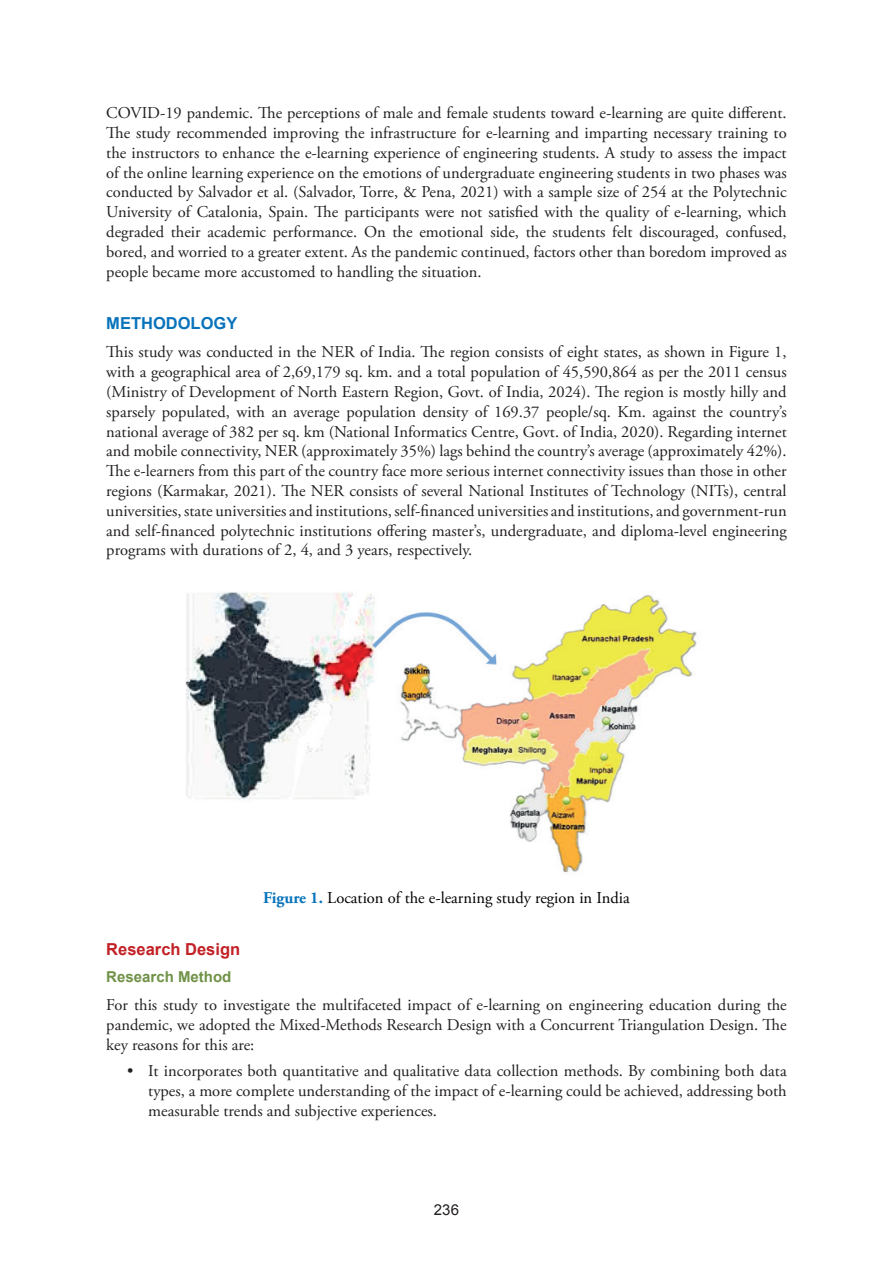
<style>
.page{position:relative;width:893px;height:1263px;background:#fff}
.page>*{position:absolute;margin:0;border:0;box-sizing:border-box;transform-origin:0 0}
.t1{font:16.5px/19.8px "Adobe Garamond Pro";color:#231f20;text-align:justify}
.t2{font:16.5px "Adobe Garamond Pro";color:#000001}
.t3{font:700 16.5px "Arial";color:#c22025}
.t4{font:700 16.5px "Arial";color:#0873bb}
.t5{font:700 15px "Arial";color:#709247}
.t6{font:15px "Arial";color:#231f20}
.s1{font-weight:700;color:#0873bb}
</style>
<div class="page">
<img style="left:186px;top:592px;width:511px;height:281px">
<p class="t1" style="left:106px;top:104px;width:682px">COVID-19 pandemic. The perceptions of male and female students toward e-learning are quite different.<br>The study recommended improving the infrastructure for e-learning and imparting necessary training to the instructors to enhance the e-learning experience of engineering students. A study to assess the impact of the online learning experience on the emotions of undergraduate engineering students in two phases was conducted by Salvador et al. (Salvador, Torre, &amp; Pena, 2021) with a sample size of 254 at the Polytechnic University of Catalonia, Spain. The participants were not satisfied with the quality of e-learning, which degraded their academic performance. On the emotional side, the students felt discouraged, confused, bored, and worried to a greater extent. As the pandemic continued, factors other than boredom improved as people became more accustomed to handling the situation.</p>
<p class="t4" style="left:106px;top:312px;width:133px">METHODOLOGY</p>
<p class="t1" style="left:106px;top:343px;width:682px">This study was conducted in the NER of India. The region consists of eight states, as shown in Figure 1, with a geographical area of 2,69,179 sq. km. and a total population of 45,590,864 as per the 2011 census (Ministry of Development of North Eastern Region, Govt. of India, 2024). The region is mostly hilly and sparsely populated, with an average population density of 169.37 people/sq. Km. against the country’s national average of 382 per sq. km (National Informatics Centre, Govt. of India, 2020). Regarding internet and mobile connectivity, NER (approximately 35%) lags behind the country’s average (approximately 42%).<br>The e-learners from this part of the country face more serious internet connectivity issues than those in other regions (Karmakar, 2021). The NER consists of several National Institutes of Technology (NITs), central universities, state universities and institutions, self-financed universities and institutions, and government-run and self-financed polytechnic institutions offering master’s, undergraduate, and diploma-level engineering programs with durations of 2, 4, and 3 years, respectively.</p>
<p class="t2" style="left:263px;top:888px;width:368px"><span class="s1">Figure 1.</span> Location of the e-learning study region in India</p>
<p class="t3" style="left:106px;top:938px;width:135px">Research Design</p>
<p class="t5" style="left:106px;top:967px;width:127px">Research Method</p>
<p class="t1" style="left:106px;top:995px;width:682px">For this study to investigate the multifaceted impact of e-learning on engineering education during the pandemic, we adopted the Mixed-Methods Research Design with a Concurrent Triangulation Design. The key reasons for this are:</p>
<p class="t1" style="left:148px;top:1061px;width:640px;text-indent:-21px">• It incorporates both quantitative and qualitative data collection methods. By combining both data types, a more complete understanding of the impact of e-learning could be achieved, addressing both measurable trends and subjective experiences.</p>
<p class="t6" style="left:434px;top:1199px;width:27px">236</p>
</div>
